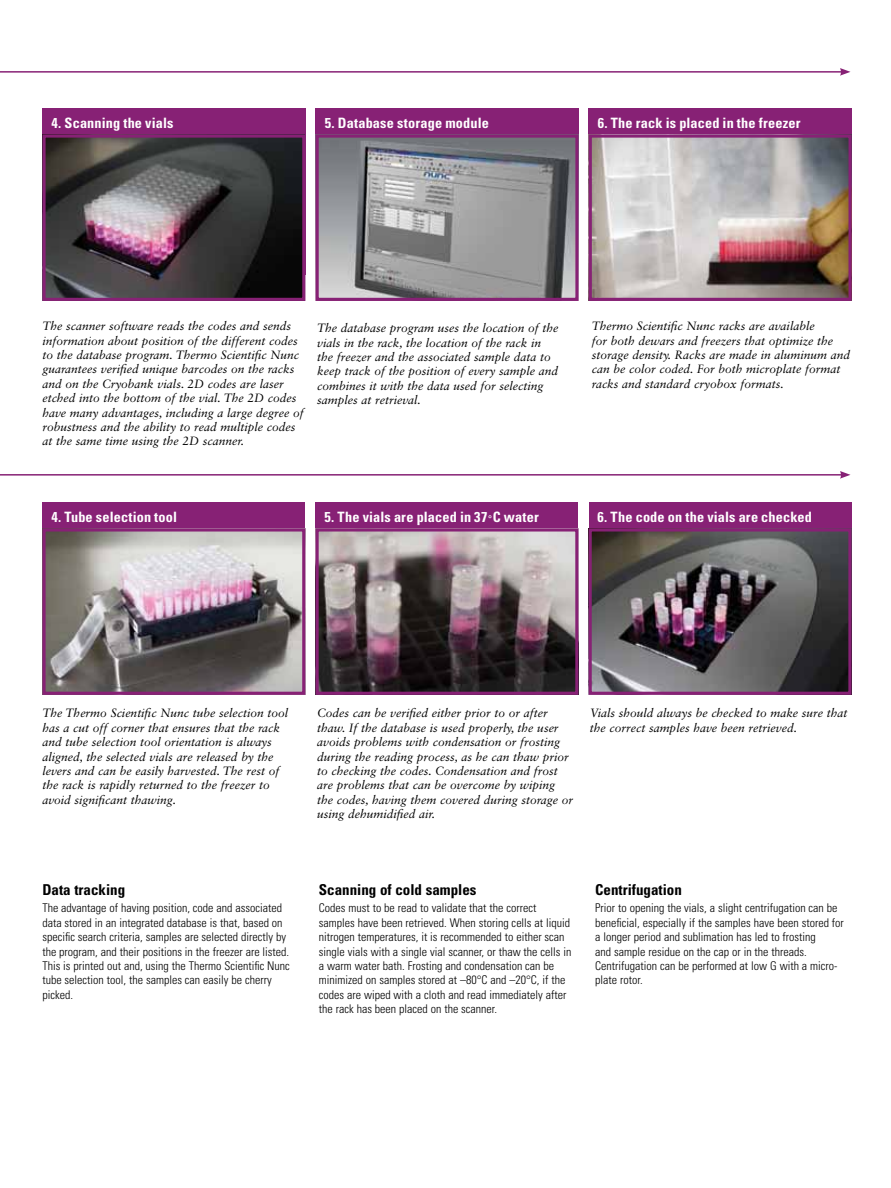
<style>
.page{position:relative;width:891px;height:1188px;background:#fff}
.page>*{position:absolute;margin:0;border:0;box-sizing:border-box;transform-origin:0 0}
.t1{font:700 condensed 15px "Univers";color:#000}
.t2{font:700 condensed 14.25px "Univers";letter-spacing:.01em;color:#fff}
.t3{font:italic 12px/14.4px "Sabon LT Std";color:#000}
.t4{font:300 condensed 12px/14.4px "Univers";color:#000}
</style>
<div class="page">
<div style="left:42px;top:108px;width:263px;height:167px;background:#872175"></div>
<div style="left:316px;top:108px;width:263px;height:167px;background:#872175"></div>
<div style="left:589px;top:108px;width:263px;height:167px;background:#872175"></div>
<img style="left:46px;top:138px;width:255px;height:159px">
<div style="left:42px;top:134px;width:263px;height:167px;border:3px solid #872175"></div>
<img style="left:320px;top:138px;width:255px;height:159px">
<div style="left:316px;top:134px;width:263px;height:167px;border:3px solid #872175"></div>
<img style="left:593px;top:138px;width:255px;height:159px">
<div style="left:589px;top:134px;width:263px;height:167px;border:3px solid #872175"></div>
<div style="left:42px;top:502px;width:263px;height:167px;background:#872175"></div>
<div style="left:315px;top:502px;width:263px;height:167px;background:#872175"></div>
<div style="left:589px;top:502px;width:263px;height:167px;background:#872175"></div>
<img style="left:46px;top:532px;width:255px;height:159px">
<div style="left:42px;top:528px;width:263px;height:167px;border:3px solid #872175"></div>
<img style="left:320px;top:532px;width:254px;height:159px">
<div style="left:316px;top:528px;width:262px;height:167px;border:3px solid #872175"></div>
<img style="left:593px;top:532px;width:255px;height:159px">
<div style="left:589px;top:528px;width:263px;height:167px;border:3px solid #872175"></div>
<hr style="left:0;top:71px;width:842px;height:2px;background:#872175">
<svg style="left:840px;top:68px;width:10px;height:8px"></svg>
<hr style="left:0;top:474px;width:842px;height:2px;background:#872175">
<svg style="left:840px;top:471px;width:10px;height:8px"></svg>
<p class="t2" style="left:51px;top:115px;width:124px">4. Scanning the vials</p>
<p class="t2" style="left:325px;top:115px;width:166px">5. Database storage module</p>
<p class="t2" style="left:598px;top:115px;width:204px">6. The rack is placed in the freezer</p>
<p class="t3" style="left:42px;top:319px;width:263px">The scanner software reads the codes and sends information about position of the different codes to the database program. Thermo Scientific Nunc guarantees verified unique barcodes on the racks and on the Cryobank vials. 2D codes are laser etched into the bottom of the vial. The 2D codes have many advantages, including a large degree of robustness and the ability to read multiple codes at the same time using the 2D scanner.</p>
<p class="t3" style="left:317px;top:321px;width:243px">The database program uses the location of the vials in the rack, the location of the rack in the freezer and the associated sample data to keep track of the position of every sample and combines it with the data used for selecting samples at retrieval.</p>
<p class="t3" style="left:592px;top:319px;width:260px">Thermo Scientific Nunc racks are available<br>for both dewars and freezers that optimize the storage density. Racks are made in aluminum and can be color coded. For both microplate format racks and standard cryobox formats.</p>
<p class="t2" style="left:51px;top:509px;width:127px">4. Tube selection tool</p>
<p class="t2" style="left:324px;top:509px;width:216px">5. The vials are placed in 37˚C water</p>
<p class="t2" style="left:598px;top:509px;width:216px">6. The code on the vials are checked</p>
<p class="t3" style="left:42px;top:706px;width:247px">The Thermo Scientific Nunc tube selection tool has a cut off corner that ensures that the rack and tube selection tool orientation is always aligned, the selected vials are released by the levers and can be easily harvested. The rest of the rack is rapidly returned to the freezer to avoid significant thawing.</p>
<p class="t3" style="left:317px;top:706px;width:257px">Codes can be verified either prior to or after thaw. If the database is used properly, the user avoids problems with condensation or frosting during the reading process, as he can thaw prior to checking the codes. Condensation and frost are problems that can be overcome by wiping the codes, having them covered during storage or using dehumidified air.</p>
<p class="t3" style="left:590px;top:706px;width:259px">Vials should always be checked to make sure that the correct samples have been retrieved.</p>
<p class="t1" style="left:42px;top:881px;width:84px">Data tracking</p>
<p class="t4" style="left:42px;top:901px;width:249px">The advantage of having position, code and associated data stored in an integrated database is that, based on specific search criteria, samples are selected directly by the program, and their positions in the freezer are listed.<br>This is printed out and, using the Thermo Scientific Nunc tube selection tool, the samples can easily be cherry picked.</p>
<p class="t1" style="left:319px;top:881px;width:159px">Scanning of cold samples</p>
<p class="t4" style="left:319px;top:901px;width:254px">Codes must to be read to validate that the correct samples have been retrieved. When storing cells at liquid nitrogen temperatures, it is recommended to either scan single vials with a single vial scanner, or thaw the cells in a warm water bath. Frosting and condensation can be minimized on samples stored at –80°C and –20°C, if the codes are wiped with a cloth and read immediately after the rack has been placed on the scanner.</p>
<p class="t1" style="left:595px;top:881px;width:88px">Centrifugation</p>
<p class="t4" style="left:595px;top:901px;width:250px">Prior to opening the vials, a slight centrifugation can be beneficial, especially if the samples have been stored for a longer period and sublimation has led to frosting<br>and sample residue on the cap or in the threads.<br>Centrifugation can be performed at low G with a micro&shy;plate rotor.</p>
</div>
